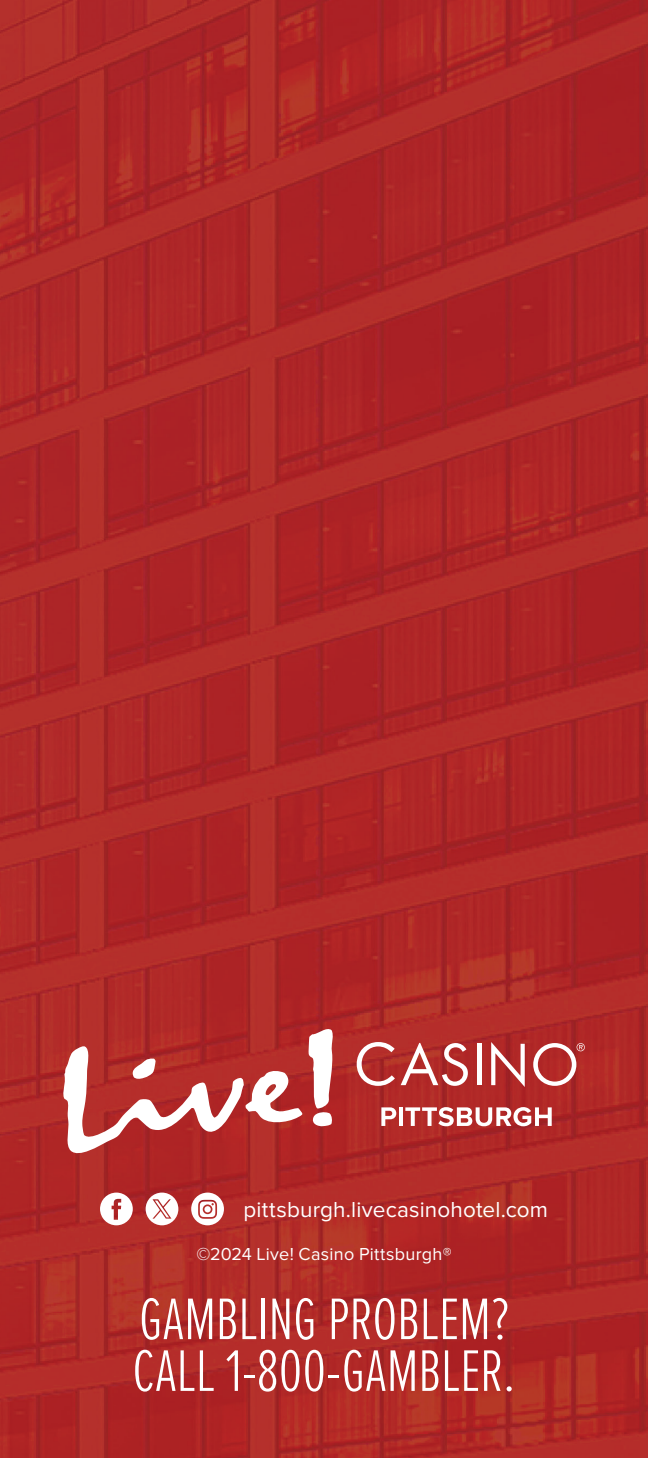
<style>
.page{position:relative;width:648px;height:1458px;background:#fff}
.page>*{position:absolute;margin:0;border:0;box-sizing:border-box;transform-origin:0 0}
.t1{font:300 60.75px/51.8px "Proxima Nova Ex Cn";letter-spacing:-.005em;color:#fff}
.t2{font:22.5px "Proxima Nova";letter-spacing:.005em;color:#fff}
.t3{font:18px "Proxima Nova";letter-spacing:.015em;color:#fff}
</style>
<div class="page">
<img style="left:0;top:0;width:648px;height:1458px">
<svg style="left:100px;top:1193px;width:33px;height:32px"></svg>
<svg style="left:191px;top:1193px;width:33px;height:32px"></svg>
<svg style="left:146px;top:1193px;width:32px;height:32px"></svg>
<svg style="left:62px;top:1027px;width:272px;height:128px"></svg>
<svg style="left:381px;top:1107px;width:15px;height:19px"></svg>
<hr style="left:399px;top:1107px;width:4px;height:19px;background:#fff">
<svg style="left:405px;top:1107px;width:147px;height:19px"></svg>
<svg style="left:491px;top:1042px;width:34px;height:45px"></svg>
<div style="left:477px;top:1044px;width:5px;height:41px;background:#fff"></div>
<svg style="left:401px;top:1043px;width:67px;height:43px"></svg>
<svg style="left:357px;top:1042px;width:38px;height:44px"></svg>
<svg style="left:533px;top:1043px;width:52px;height:43px"></svg>
<p class="t2" style="left:243px;top:1196px;width:306px">pittsburgh.livecasinohotel.com</p>
<p class="t3" style="left:196px;top:1244px;width:257px">©2024 Live! Casino Pittsburgh®</p>
<p class="t1" style="left:132px;top:1290px;width:385px">GAMBLING PROBLEM?<br>CALL 1-800-GAMBLER.</p>
</div>
